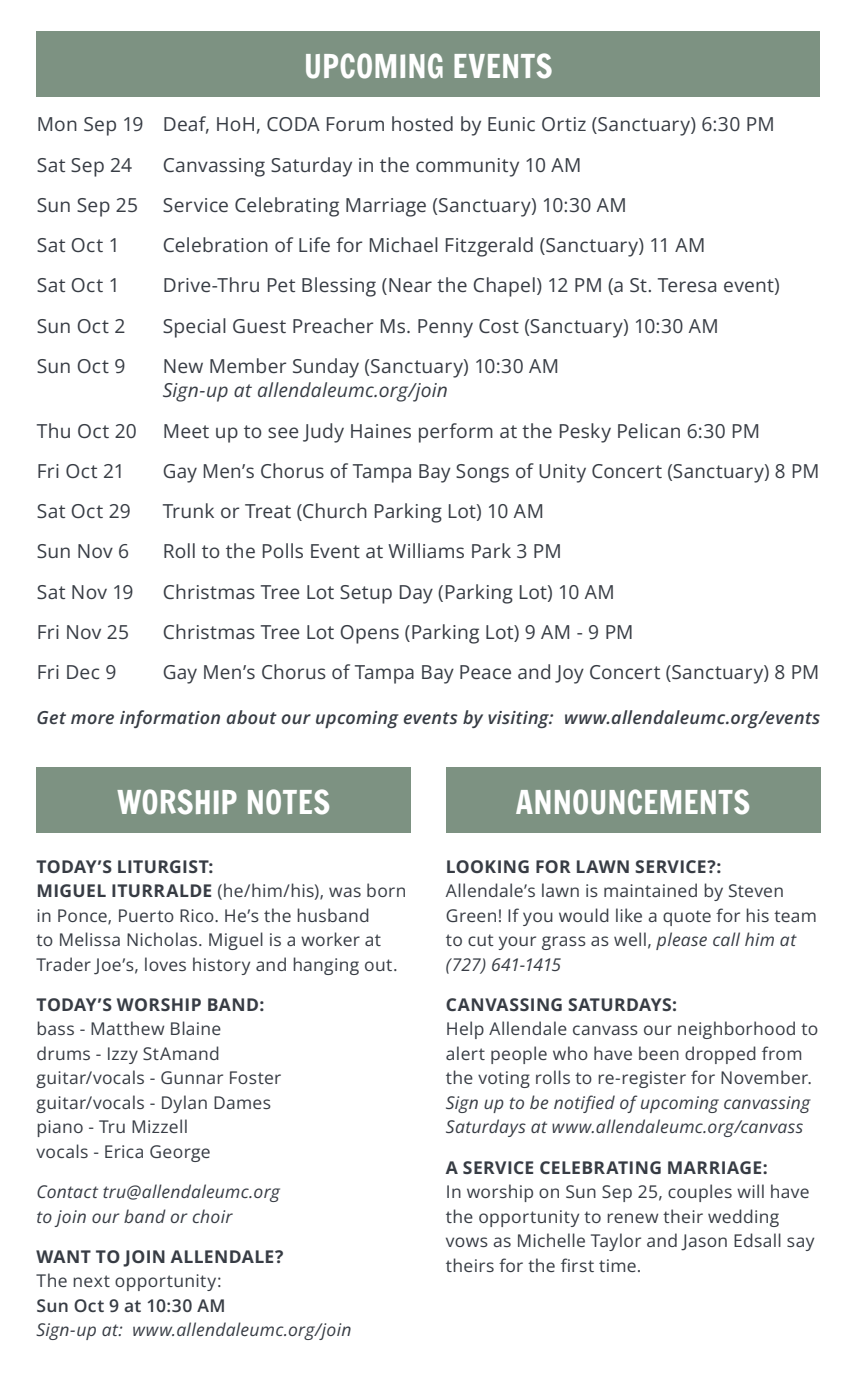
<style>
.page{position:relative;width:857px;height:1386px;background:#fff}
.page>*{position:absolute;margin:0;border:0;box-sizing:border-box;transform-origin:0 0}
.t1{font:31.5px "Francois One";letter-spacing:.005em;color:#fff}
.t2{font:19.25px/40.2px "Open Sans";letter-spacing:.01em;color:#373c44}
.t3{font:italic 19.25px "Open Sans";letter-spacing:.01em;color:#373c44}
.t4{font:italic 600 17.85px "Open Sans";letter-spacing:.015em;color:#373c44}
.t5{font:17.5px/24.5px "Open Sans";letter-spacing:.015em;color:#373c44}
.t6{font:italic 17.5px/24.5px "Open Sans";letter-spacing:.015em;color:#373c44}
.t7{font:700 17.5px "Open Sans";letter-spacing:.02em;color:#373c44}
.t8{font:600 17.5px "Open Sans";letter-spacing:.02em;color:#373c44}
.s1{font-weight:700}
.s2{font-style:italic}
</style>
<div class="page">
<div style="left:37px;top:32px;width:783px;height:65px;background:#7d9282"></div>
<div style="left:37px;top:767px;width:374px;height:66px;background:#7d9282"></div>
<div style="left:446px;top:767px;width:374px;height:66px;background:#7d9282"></div>
<h1 class="t1" style="left:304px;top:49px;width:250px">UPCOMING EVENTS</h1>
<p class="t2" style="left:37px;top:104px;width:739px">Mon Sep 19 Deaf, HoH, CODA Forum hosted by Eunic Ortiz (Sanctuary) 6:30 PM<br>Sat Sep 24</p>
<p class="t2" style="left:163px;top:144px;width:420px">Canvassing Saturday in the community 10 AM</p>
<p class="t2" style="left:37px;top:184px;width:103px">Sun Sep 25</p>
<p class="t2" style="left:163px;top:184px;width:465px">Service Celebrating Marriage (Sanctuary) 10:30 AM</p>
<p class="t2" style="left:37px;top:225px;width:84px">Sat Oct 1</p>
<p class="t2" style="left:163px;top:225px;width:544px">Celebration of Life for Michael Fitzgerald (Sanctuary) 11 AM</p>
<p class="t2" style="left:37px;top:265px;width:84px">Sat Oct 1</p>
<p class="t2" style="left:163px;top:265px;width:618px">Drive-Thru Pet Blessing (Near the Chapel) 12 PM (a St. Teresa event)</p>
<p class="t2" style="left:37px;top:305px;width:90px">Sun Oct 2</p>
<p class="t2" style="left:163px;top:305px;width:557px">Special Guest Preacher Ms. Penny Cost (Sanctuary) 10:30 AM</p>
<p class="t2" style="left:37px;top:345px;width:90px">Sun Oct 9</p>
<p class="t2" style="left:163px;top:345px;width:398px">New Member Sunday (Sanctuary) 10:30 AM</p>
<p class="t3" style="left:163px;top:377px;width:287px">Sign-up at allendaleumc.org/join</p>
<p class="t2" style="left:37px;top:410px;width:102px">Thu Oct 20</p>
<p class="t2" style="left:163px;top:410px;width:599px">Meet up to see Judy Haines perform at the Pesky Pelican 6:30 PM</p>
<p class="t2" style="left:37px;top:450px;width:90px">Fri Oct 21</p>
<p class="t2" style="left:163px;top:450px;width:658px">Gay Men’s Chorus of Tampa Bay Songs of Unity Concert (Sanctuary) 8 PM</p>
<p class="t2" style="left:37px;top:491px;width:96px">Sat Oct 29</p>
<p class="t2" style="left:163px;top:491px;width:383px">Trunk or Treat (Church Parking Lot) 10 AM</p>
<p class="t2" style="left:37px;top:531px;width:94px">Sun Nov 6</p>
<p class="t2" style="left:163px;top:531px;width:401px">Roll to the Polls Event at Williams Park 3 PM</p>
<p class="t2" style="left:37px;top:571px;width:98px">Sat Nov 19</p>
<p class="t2" style="left:163px;top:571px;width:454px">Christmas Tree Lot Setup Day (Parking Lot) 10 AM</p>
<p class="t2" style="left:37px;top:611px;width:94px">Fri Nov 25</p>
<p class="t2" style="left:163px;top:611px;width:472px">Christmas Tree Lot Opens (Parking Lot) 9 AM - 9 PM</p>
<p class="t2" style="left:37px;top:652px;width:81px">Fri Dec 9</p>
<p class="t2" style="left:163px;top:652px;width:658px">Gay Men’s Chorus of Tampa Bay Peace and Joy Concert (Sanctuary) 8 PM</p>
<p class="t4" style="left:37px;top:705px;width:785px">Get more information about our upcoming events by visiting: www.allendaleumc.org/events</p>
<h1 class="t1" style="left:117px;top:784px;width:215px">WORSHIP NOTES</h1>
<h1 class="t1" style="left:516px;top:784px;width:236px">ANNOUNCEMENTS</h1>
<p class="t5" style="left:37px;top:854px;width:371px"><span class="s1">TODAY’S LITURGIST:<br>MIGUEL ITURRALDE</span> (he/him/his), was born in Ponce, Puerto Rico. He’s the husband<br>to Melissa Nicholas. Miguel is a worker at Trader Joe’s, loves history and hanging out.</p>
<p class="t7" style="left:37px;top:993px;width:229px">TODAY’S WORSHIP BAND:</p>
<p class="t5" style="left:37px;top:1016px;width:246px">bass - Matthew Blaine<br>drums - Izzy StAmand guitar/vocals - Gunnar Foster guitar/vocals - Dylan Dames piano - Tru Mizzell<br>vocals - Erica George</p>
<p class="t6" style="left:37px;top:1179px;width:245px">Contact tru@allendaleumc.org to join our band or choir</p>
<p class="t7" style="left:37px;top:1245px;width:248px">WANT TO JOIN ALLENDALE?</p>
<p class="t5" style="left:37px;top:1268px;width:187px">The next opportunity:</p>
<p class="t8" style="left:37px;top:1294px;width:190px">Sun Oct 9 at 10:30 AM</p>
<p class="t6" style="left:37px;top:1317px;width:316px">Sign-up at: www.allendaleumc.org/join</p>
<p class="t7" style="left:446px;top:854px;width:277px">LOOKING FOR LAWN SERVICE?:</p>
<p class="t5" style="left:446px;top:878px;width:373px">Allendale’s lawn is maintained by Steven Green! If you would like a quote for his team to cut your grass as well, <span class="s2">please call him at (727) 641-1415</span></p>
<p class="t7" style="left:446px;top:993px;width:233px">CANVASSING SATURDAYS:</p>
<p class="t5" style="left:446px;top:1016px;width:374px">Help Allendale canvass our neighborhood to alert people who have been dropped from the voting rolls to re-register for November.</p>
<p class="t6" style="left:446px;top:1090px;width:366px">Sign up to be notified of upcoming canvassing<br>Saturdays at www.allendaleumc.org/canvass</p>
<p class="t7" style="left:446px;top:1155px;width:323px">A SERVICE CELEBRATING MARRIAGE:</p>
<p class="t5" style="left:446px;top:1179px;width:370px">In worship on Sun Sep 25, couples will have the opportunity to renew their wedding vows as Michelle Taylor and Jason Edsall say theirs for the first time.</p>
</div>
